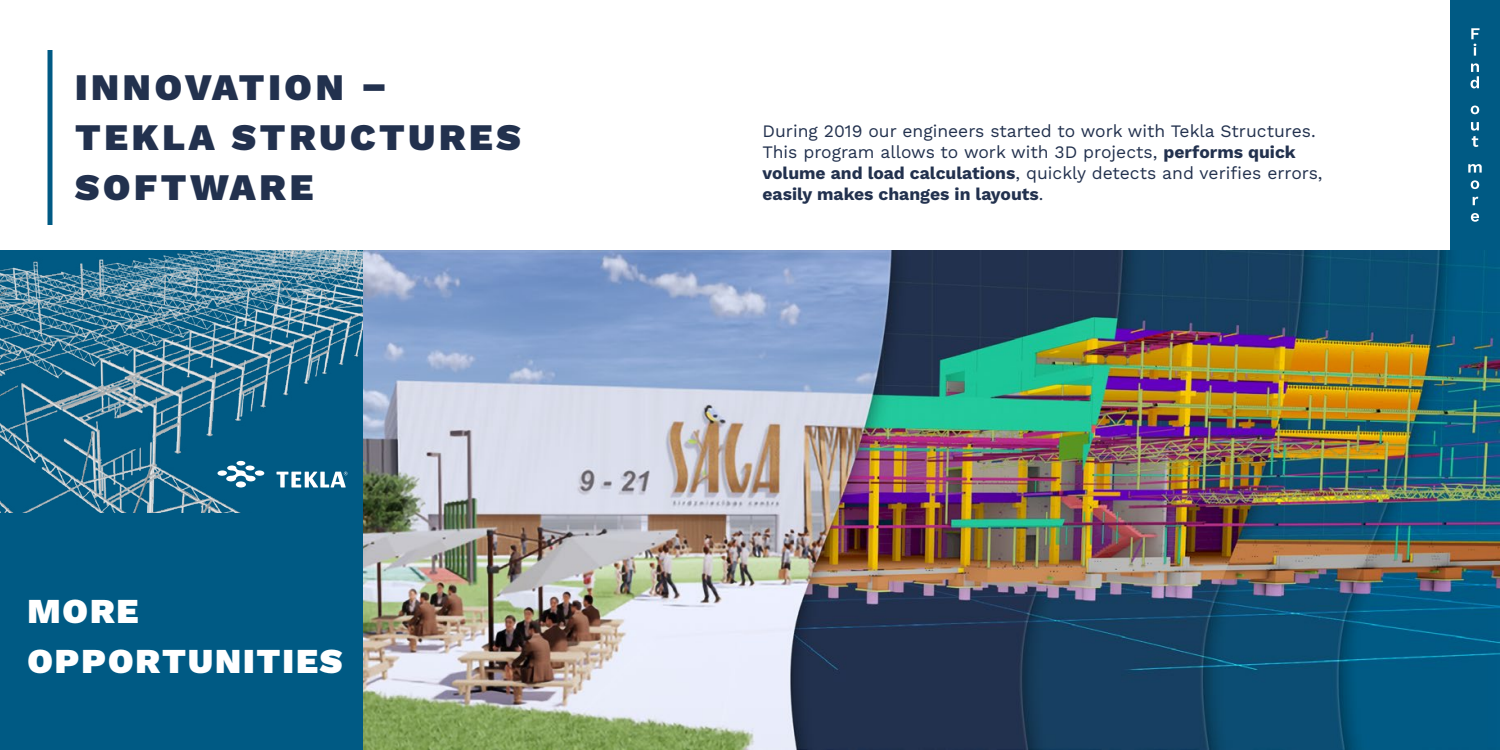
<style>
.page{position:relative;width:1500px;height:750px;background:#fff}
.page>*{position:absolute;margin:0;border:0;box-sizing:border-box;transform-origin:0 0}
.t1{font:900 37.5px/50px "Work Sans";letter-spacing:.1em;color:#22314e}
.t2{font:900 35px/50px "Work Sans";letter-spacing:.055em;color:#fff}
.t3{font:17.5px/21px "Work Sans";color:#22314e}
.s1{font-weight:700}
</style>
<div class="page">
<div style="left:1450px;top:0;width:50px;height:250px;background:#005a84"></div>
<img style="left:362px;top:250px;width:1138px;height:500px">
<div style="left:0;top:250px;width:362px;height:500px;background:#005a84"></div>
<hr style="left:48px;top:50px;width:4px;height:175px;background:#005a84">
<img style="left:0;top:250px;width:362px;height:262px">
<svg style="left:217px;top:461px;width:47px;height:27px"></svg>
<svg style="left:277px;top:472px;width:71px;height:16px"></svg>
<svg style="left:1471px;top:28px;width:9px;height:28px"></svg>
<svg style="left:1471px;top:63px;width:8px;height:25px"></svg>
<svg style="left:1471px;top:106px;width:8px;height:8px"></svg>
<svg style="left:1471px;top:122px;width:8px;height:25px"></svg>
<svg style="left:1468px;top:164px;width:14px;height:9px"></svg>
<svg style="left:1471px;top:180px;width:8px;height:9px"></svg>
<svg style="left:1473px;top:197px;width:5px;height:8px"></svg>
<svg style="left:1471px;top:213px;width:8px;height:9px"></svg>
<h1 class="t1" style="left:75px;top:61px;width:447px">INNOVATION –<br>TEKLA STRUCTURES<br>SOFTWARE</h1>
<h2 class="t2" style="left:28px;top:585px;width:317px">MORE<br>OPPORTUNITIES</h2>
<p class="t3" style="left:762px;top:120px;width:562px">During 2019 our engineers started to work with Tekla Structures.<br>This program allows to work with 3D projects, <span class="s1">performs quick volume and load calculations</span>, quickly detects and verifies errors, <span class="s1">easily makes changes in layouts</span>.</p>
</div>
